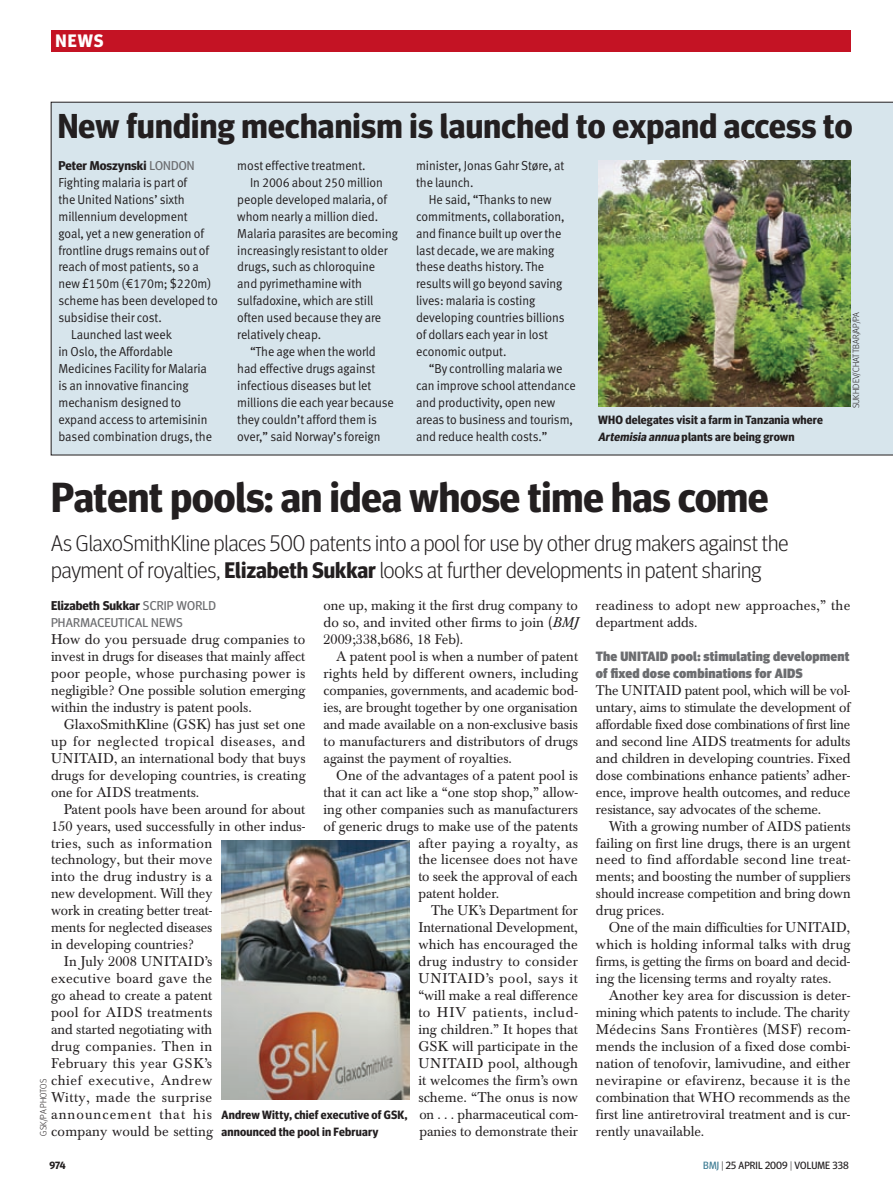
<style>
.page{position:relative;width:893px;height:1191px;background:#fff}
.page>*{position:absolute;margin:0;border:0;box-sizing:border-box;transform-origin:0 0}
.news_head_28bold{font:700 42px "Meta Headline OT";color:#231f20}
.news_head_23bold{font:700 34.5px "Meta Headline OT";letter-spacing:.01em;color:#231f20}
.intro_15{font:300 22.5px/27px "Meta Headline OT";color:#231f20}
.t1{font:700 18px "Meta Headline OT";color:#fff}
.news_body_3colm_ind{font:13.95px/17px "Baskerville BE";color:#231f20;text-align:justify}
.news_body_3colm{font:13.95px/17px "Baskerville BE";letter-spacing:-.005em;color:#231f20;text-align:justify;scale:.96 1}
.news_body_3colm-2{font:13.95px/17px "Baskerville BE";letter-spacing:-.005em;color:#231f20;text-align:justify}
.news_body_3colm_ind-2{font:13.95px/17px "Baskerville BE";color:#231f20;text-align:justify;scale:.96 1}
.news_body_3colm_ind-3{font:13.95px/17px "Baskerville BE";letter-spacing:.02em;color:#231f20}
.news_body_3colm_ind-4{font:13.95px "Baskerville BE";letter-spacing:.03em;color:#231f20}
.crosshead{font:900 13.5px/17px "Meta Headline OT";letter-spacing:.015em;color:#6c6d70}
.news_BOX_sans_text{font:13.05px/17px "Meta Normal LF";letter-spacing:-.005em;color:#231f20;scale:.95 1}
.news_byline_author{font:12.75px/17px "Meta Headline OT";letter-spacing:.01em;color:#6c6d70}
.news_byline_author-2{font:700 12.75px "Meta Headline OT";color:#231f20}
.picture_caption{font:700 12px/17px "Meta Headline OT";letter-spacing:.015em;color:#231f20}
.t2{font:10.5px "Meta Headline OT";letter-spacing:.01em;color:#231f20}
.t3{font:700 10.5px "Meta Headline OT";color:#231f20}
.t4{font:300 9px "Meta Headline OT";letter-spacing:.015em;color:#231f20}
.s1{font-weight:400;color:#6c6d70}
.s2{font-style:italic}
.s3{font-weight:700}
.s4{font-weight:700;color:#231f20}
.s5{color:#3c7b93}
.s6{font-weight:300}
</style>
<div class="page">
<div style="left:51px;top:102px;width:842px;height:353px;background:#d7e5ec"></div>
<div style="left:51px;top:30px;width:799px;height:21px;background:#c41324"></div>
<img style="left:598px;top:161px;width:252px;height:246px">
<img style="left:222px;top:840px;width:188px;height:259px">
<p class="t1" style="left:55px;top:30px;width:50px">NEWS</p>
<p class="news_head_23bold" style="left:58px;top:105px;width:796px">New funding mechanism is launched to expand access to</p>
<p class="news_byline_author-2" style="left:58px;top:158px;width:136px">Peter Moszynski <span class="s1">LONDON</span></p>
<p class="news_BOX_sans_text" style="left:58px;top:174px;width:169px">Fighting malaria is part of<br>the United Nations’ sixth millennium development<br>goal, yet a new generation of frontline drugs remains out of reach of most patients, so a new £150m (€170m; $220m) scheme has been developed to subsidise their cost.</p>
<p class="news_BOX_sans_text" style="left:58px;top:326px;width:163px;text-indent:13px">Launched last week<br>in Oslo, the Affordable<br>Medicines Facility for Malaria is an innovative financing mechanism designed to expand access to artemisinin based combination drugs, the</p>
<p class="news_BOX_sans_text" style="left:416px;top:157px;width:158px">minister, Jonas Gahr Støre, at the launch.</p>
<p class="news_BOX_sans_text" style="left:416px;top:191px;width:158px;text-indent:13px">He said, “Thanks to new commitments, collaboration, and finance built up over the last decade, we are making these deaths history. The results will go beyond saving lives: malaria is costing developing countries billions of dollars each year in lost economic output.</p>
<p class="news_BOX_sans_text" style="left:416px;top:360px;width:170px;text-indent:13px">“By controlling malaria we can improve school attendance and productivity, open new areas to business and tourism, and reduce health costs.”</p>
<p class="news_BOX_sans_text" style="left:237px;top:157px;width:137px">most effective treatment.</p>
<p class="news_BOX_sans_text" style="left:237px;top:174px;width:171px;text-indent:13px">In 2006 about 250 million people developed malaria, of whom nearly a million died.<br>Malaria parasites are becoming increasingly resistant to older drugs, such as chloroquine and pyrimethamine with sulfadoxine, which are still often used because they are relatively cheap.</p>
<p class="news_BOX_sans_text" style="left:237px;top:343px;width:166px;text-indent:13px">“The age when the world had effective drugs against infectious diseases but let millions die each year because they couldn’t afford them is over,” said Norway’s foreign</p>
<p class="t4" style="left:850px;top:408px;width:98px;rotate:-90deg">Sukhdev/chattbar/ap/pa</p>
<p class="picture_caption" style="left:598px;top:411px;width:226px">WHO delegates visit a farm in Tanzania where<br><span class="s2">Artemisia annua</span> plants are being grown</p>
<p class="news_head_28bold" style="left:51px;top:472px;width:719px">Patent pools: an idea whose time has come</p>
<p class="intro_15" style="left:51px;top:529px;width:739px">As GlaxoSmithKline places 500 patents into a pool for use by other drug makers against the payment of royalties, <span class="s3">Elizabeth Sukkar</span> looks at further developments in patent sharing</p>
<p class="news_body_3colm_ind" style="left:323px;top:597px;width:256px">one up, making it the first drug company to do so, and invited other firms to join (<span class="s2">BMJ </span>2009;338,b686, 18 Feb).</p>
<p class="news_body_3colm_ind" style="left:323px;top:648px;width:256px;text-indent:13px">A patent pool is when a number of patent rights held by different owners, including companies, governments, and academic bod&shy;ies, are brought together by one organisation and made available on a non-exclusive basis to manufacturers and distributors of drugs against the payment of royalties.</p>
<p class="news_body_3colm_ind" style="left:336px;top:767px;width:243px">One of the advantages of a patent pool is</p>
<p class="news_body_3colm_ind" style="left:323px;top:784px;width:256px">that it can act like a “one stop shop,” allow-</p>
<p class="news_body_3colm_ind" style="left:323px;top:800px;width:256px">ing other companies such as manufacturers</p>
<p class="news_body_3colm_ind" style="left:323px;top:817px;width:256px">of generic drugs to make use of the patents</p>
<p class="news_body_3colm_ind-4" style="left:418px;top:834px;width:161px">after paying a royalty, as</p>
<p class="news_body_3colm_ind" style="left:418px;top:851px;width:161px">the licensee does not have</p>
<p class="news_body_3colm_ind" style="left:418px;top:868px;width:161px">to seek the approval of each</p>
<p class="news_body_3colm_ind" style="left:418px;top:885px;width:82px">patent holder.</p>
<p class="news_body_3colm_ind" style="left:418px;top:902px;width:161px;text-indent:13px">The UK’s Department for International Development, which has encouraged the drug industry to consider UNITAID’s pool, says it “will make a real difference to HIV patients, includ&shy;ing children.” It hopes that GSK will participate in the UNITAID pool, although it welcomes the firm’s own scheme. “The onus is now on . . . pharmaceutical com&shy;panies to demonstrate their</p>
<p class="news_byline_author" style="left:51px;top:597px;width:166px"><span class="s4">Elizabeth Sukkar</span> SCRIP WORLD<br>PHARMACEUTICAL NEWS</p>
<p class="news_body_3colm-2" style="left:51px;top:631px;width:256px">How do you persuade drug companies to invest in drugs for diseases that mainly affect poor people, whose purchasing power is negligible? One possible solution emerging within the industry is patent pools.</p>
<p class="news_body_3colm_ind" style="left:51px;top:716px;width:256px;text-indent:13px">GlaxoSmithKline (GSK) has just set one up for neglected tropical diseases, and UNITAID, an international body that buys drugs for developing countries, is creating one for AIDS treatments.</p>
<p class="news_body_3colm_ind" style="left:51px;top:800px;width:256px;text-align:left;text-indent:13px">Patent pools have been around for about<br>150 years, used successfully in other indus&shy;tries, such as information<br>technology, but their move<br>into the drug industry is a<br>new development. Will they<br>work in creating better treat-<br>ments for neglected diseases<br>in developing countries?</p>
<p class="news_body_3colm_ind" style="left:51px;top:953px;width:164px;text-indent:13px">In July 2008 UNITAID’s executive board gave the go ahead to create a patent pool for AIDS treatments and started negotiating with drug companies. Then in February this year GSK’s chief executive, Andrew Witty, made the surprise announcement that his company would be setting</p>
<p class="t4" style="left:38px;top:1135px;width:57px;rotate:-90deg">gsk/pa photos</p>
<p class="picture_caption" style="left:222px;top:1105px;width:187px">Andrew Witty, chief executive of GSK, announced the pool in February</p>
<p class="news_body_3colm_ind-3" style="left:596px;top:597px;width:256px">readiness to adopt new approaches,” the department adds.</p>
<p class="crosshead" style="left:596px;top:647px;width:255px">The UNITAID pool: stimulating development of fixed dose combinations for AIDS</p>
<p class="news_body_3colm" style="left:596px;top:682px;width:267px">The UNITAID patent pool, which will be vol&shy;untary, aims to stimulate the development of affordable fixed dose combinations of first line and second line AIDS treatments for adults and children in developing countries. Fixed dose combinations enhance patients’ adher&shy;ence, improve health outcomes, and reduce resistance, say advocates of the scheme.</p>
<p class="news_body_3colm_ind" style="left:596px;top:817px;width:256px;text-indent:13px">With a growing number of AIDS patients failing on first line drugs, there is an urgent need to find affordable second line treat&shy;ments; and boosting the number of suppliers should increase competition and bring down drug prices.</p>
<p class="news_body_3colm_ind-2" style="left:596px;top:919px;width:267px;text-indent:13px">One of the main difficulties for UNITAID, which is holding informal talks with drug firms, is getting the firms on board and decid&shy;ing the licensing terms and royalty rates.</p>
<p class="news_body_3colm_ind" style="left:596px;top:987px;width:256px;text-indent:13px">Another key area for discussion is deter&shy;mining which patents to include. The charity Médecins Sans Frontières (MSF) recom&shy;mends the inclusion of a fixed dose combi&shy;nation of tenofovir, lamivudine, and either nevirapine or efavirenz, because it is the combination that WHO recommends as the first line antiretroviral treatment and is cur&shy;rently unavailable.</p>
<p class="t3" style="left:49px;top:1159px;width:18px">974</p>
<p class="t2" style="left:703px;top:1159px;width:147px"><span class="s5">BMJ</span> <span class="s6">|</span> 25 APRIL 2009 <span class="s6">|</span> VOLUME 338</p>
</div>
